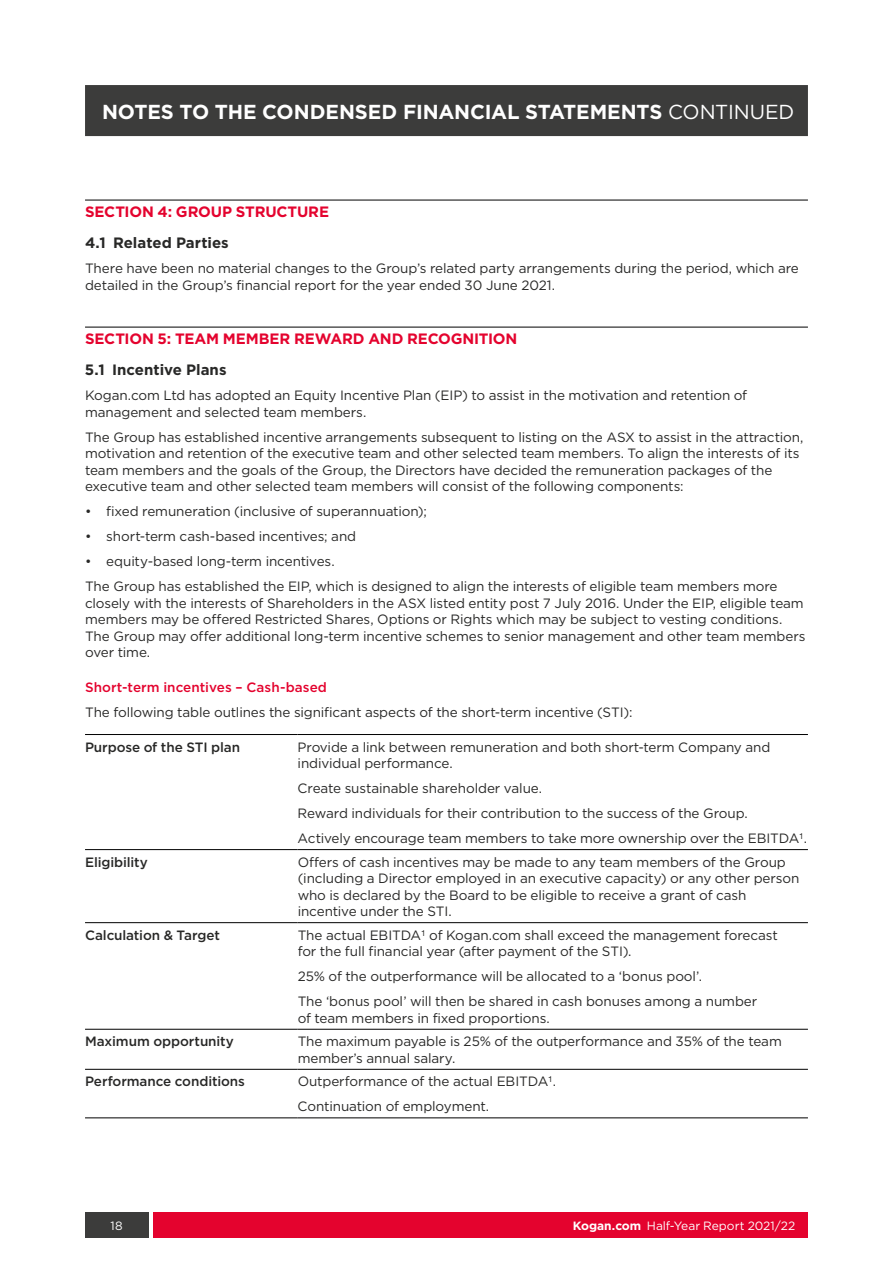
<style>
.page{position:relative;width:893px;height:1263px;background:#fff}
.page>*{position:absolute;margin:0;border:0;box-sizing:border-box;transform-origin:0 0}
.t1{font:700 20.25px "Gotham";letter-spacing:-.01em;color:#fff}
.t2{font:700 15px "Gotham";letter-spacing:-.005em;color:#e4032e}
.t3{font:700 15px "Gotham";color:#282827}
.t4{font:13.5px/16.5px "Gotham";letter-spacing:-.01em;color:#282827}
.t5{font:500 13.5px "Gotham";letter-spacing:-.01em;color:#282827}
.t6{font:500 13.5px "Gotham";letter-spacing:.005em;color:#e4032e}
.t7{font:12px "Gotham";color:#fff}
.s1{font-weight:400}
.s2{font-weight:700}
</style>
<div class="page">
<div style="left:153px;top:1212px;width:655px;height:25px;background:#e4032e"></div>
<div style="left:85px;top:1212px;width:64px;height:25px;background:#3c3c3b"></div>
<div style="left:85px;top:85px;width:723px;height:51px;background:#3c3c3b"></div>
<hr style="left:85px;top:200px;width:723px;height:1px;background:#000">
<hr style="left:85px;top:327px;width:723px;height:1px;background:#000">
<hr style="left:85px;top:849px;width:213px;height:1px;background:#000">
<hr style="left:298px;top:849px;width:510px;height:1px;background:#000">
<hr style="left:85px;top:922px;width:213px;height:1px;background:#000">
<hr style="left:298px;top:922px;width:510px;height:1px;background:#000">
<hr style="left:85px;top:1029px;width:213px;height:1px;background:#000">
<hr style="left:298px;top:1029px;width:510px;height:1px;background:#000">
<hr style="left:85px;top:1069px;width:213px;height:1px;background:#000">
<hr style="left:298px;top:1069px;width:510px;height:1px;background:#000">
<hr style="left:85px;top:1117px;width:213px;height:1px;background:#000">
<hr style="left:298px;top:1117px;width:510px;height:1px;background:#000">
<hr style="left:85px;top:734px;width:213px;height:1px;background:#000">
<hr style="left:298px;top:734px;width:510px;height:1px;background:#000">
<h1 class="t1" style="left:102px;top:98px;width:365px">Notes to th e Condensed Financi</h1>
<h1 class="t1" style="left:491px;top:98px;width:305px">al Statem ents <span class="s1">CONTINUED</span></h1>
<p class="t2" style="left:85px;top:202px;width:234px">SECTION 4: GROUP STRUCTURE</p>
<p class="t3" style="left:85px;top:233px;width:145px">4.1 Related Parties</p>
<p class="t4" style="left:85px;top:260px;width:715px">There have been no material changes to the Group’s related party arrangements during the period, which are detailed in the Group’s financial report for the year ended 30 June 2021.</p>
<p class="t2" style="left:85px;top:329px;width:102px">SECTION 5: TEA</p>
<p class="t2" style="left:206px;top:329px;width:313px">M MEMBER REWARD AND RECOGNITION</p>
<p class="t3" style="left:85px;top:360px;width:143px">5.1 Incentive Plans</p>
<p class="t4" style="left:85px;top:387px;width:664px">Kogan.com Ltd has adopted an Equity Incentive Plan (EIP) to assist in the motivation and retention of management and selected team members.</p>
<p class="t4" style="left:85px;top:428px;width:720px">The Group has established incentive arrangements subsequent to listing on the ASX to assist in the attraction, motivation and retention of the executive team and other selected team members. To align the interests of its team members and the goals of the Group, the Directors have decided the remuneration packages of the executive team and other selected team members will consist of the following components:</p>
<p class="t4" style="left:85px;top:503px;width:343px">• fixed remuneration (inclusive of superannuation);</p>
<p class="t4" style="left:85px;top:528px;width:273px">• short‑term cash‑based incentives; and</p>
<p class="t4" style="left:85px;top:548px;width:694px;line-height:25px">• equity-based long‑term incentives.<br>The Group has established the EIP, which is designed to align the interests of eligible team members more</p>
<p class="t4" style="left:85px;top:594px;width:722px">closely with the interests of Shareholders in the ASX listed entity post 7 July 2016. Under the EIP, eligible team members may be offered Restricted Shares, Options or Rights which may be subject to vesting conditions.<br>The Group may offer additional long‑term incentive schemes to senior management and other team members over time.</p>
<p class="t6" style="left:85px;top:678px;width:243px">Short‑term incentives – Cash-based</p>
<p class="t4" style="left:85px;top:704px;width:549px">The following table outlines the significant aspects of the short‑term incentive (STI):</p>
<p class="t5" style="left:85px;top:738px;width:157px">Purpose of the STI plan</p>
<p class="t4" style="left:298px;top:738px;width:474px">Provide a link between remuneration and both short‑term Company and individual performance.</p>
<p class="t4" style="left:298px;top:776px;width:511px;line-height:25px">Create sustainable shareholder value.<br>Reward individuals for their contribution to the success of the Group.<br>Actively encourage team members to take more ownership over the EBITDA<sup>1</sup>.</p>
<p class="t5" style="left:85px;top:853px;width:64px">Eligibility</p>
<p class="t4" style="left:298px;top:853px;width:503px">Offers of cash incentives may be made to any team members of the Group (including a Director employed in an executive capacity) or any other person who is declared by the Board to be eligible to receive a grant of cash incentive under the STI.</p>
<p class="t5" style="left:85px;top:926px;width:136px">Calculation &amp; Target</p>
<p class="t4" style="left:298px;top:926px;width:482px">The actual EBITDA<sup>1</sup> of Kogan.com shall exceed the management forecast for the full financial year (after payment of the STI).</p>
<p class="t4" style="left:298px;top:964px;width:461px;line-height:25px">25% of the outperformance will be allocated to a ‘bonus pool’.<br>The ‘bonus pool’ will then be shared in cash bonuses among a number</p>
<p class="t4" style="left:298px;top:1009px;width:254px">of team members in fixed proportions.</p>
<p class="t5" style="left:85px;top:1033px;width:150px">Maximum opportunity</p>
<p class="t4" style="left:298px;top:1033px;width:486px">The maximum payable is 25% of the outperformance and 35% of the team member’s annual salary.</p>
<p class="t5" style="left:85px;top:1073px;width:161px">Performance conditions</p>
<p class="t4" style="left:298px;top:1069px;width:260px;line-height:25px">Outperformance of the actual EBITDA<sup>1</sup>.<br>Continuation of employment.</p>
<p class="t7" style="left:111px;top:1217px;width:14px">18</p>
<p class="t7" style="left:573px;top:1217px;width:224px"><span class="s2">Kogan.com</span> Half-Year Report 2021/22</p>
</div>
